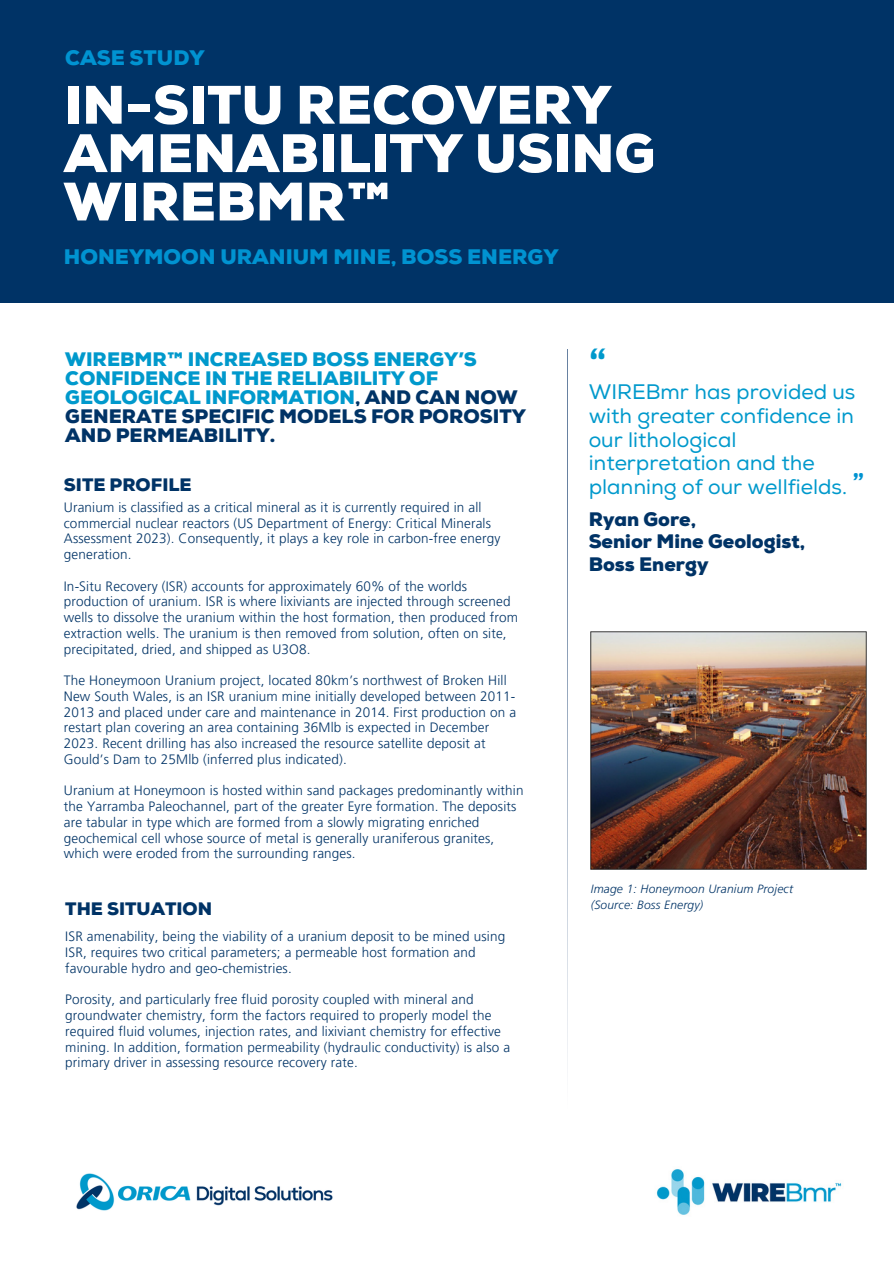
<style>
.page{position:relative;width:894px;height:1264px;background:#fff}
.page>*{position:absolute;margin:0;border:0;box-sizing:border-box;transform-origin:0 0}
.t1{font:900 54px/48.3px "Nexa";color:#fff}
.t2{font:700 36px "IBM Plex Sans Cond";color:#09c}
.t3{font:700 24px "IBM Plex Sans Cond";color:#0093d1}
.t4{font:21px/23.7px "Nexa";color:#09c}
.t5{font:900 21px "Nexa";color:#0093d1}
.t6{font:900 19.5px/19.2px "Nexa";color:#09c}
.t7{font:900 19.5px/22.5px "Nexa";color:#036}
.t8{font:900 18px "Nexa";color:#036}
.t9{font:300 13.5px/15.8px "Frutiger LT Pro";letter-spacing:.01em;color:#036}
.t10{font:italic 300 12px "Frutiger LT Std";letter-spacing:.015em;color:#036}
.s1{color:#036}
</style>
<div class="page">
<div style="left:0;top:0;width:892px;height:303px;background:#036"></div>
<svg style="left:567px;top:349px;width:1px;height:720px"></svg>
<img style="left:590px;top:631px;width:276px;height:238px">
<img style="left:656px;top:1169px;width:186px;height:46px">
<img style="left:76px;top:1173px;width:257px;height:38px">
<p class="t5" style="left:65px;top:46px;width:141px">CASE STUDY</p>
<h5 class="t1" style="left:64px;top:83px;width:592px">IN-SITU RECOVERY<br>AMENABILITY USING<br>WIREBMR™</h5>
<h6 class="t5" style="left:64px;top:244px;width:496px">HONEYMOON URANIUM MINE, BOSS ENERGY</h6>
<h6 class="t6" style="left:65px;top:350px;width:462px">WIREBMR™ INCREASED BOSS ENERGY’S<br>CONFIDENCE IN THE RELIABILITY OF<br>GEOLOGICAL INFORMATION<span class="s1">, AND CAN NOW<br>GENERATE SPECIFIC MODELS FOR POROSITY<br>AND PERMEABILITY.</span></h6>
<h6 class="t2" style="left:588px;top:337px;width:19px">“</h6>
<h6 class="t4" style="left:588px;top:381px;width:268px">WIREBmr has provided us with greater confidence in our lithological interpretation and the planning of our wellfields.</h6>
<h4 class="t7" style="left:588px;top:508px;width:218px">Ryan Gore,<br>Senior Mine Geologist,<br>Boss Energy</h4>
<p class="t3" style="left:852px;top:466px;width:13px">”</p>
<h2 class="t8" style="left:64px;top:474px;width:129px">SITE PROFILE</h2>
<h5 class="t9" style="left:64px;top:499px;width:438px">Uranium is classified as a critical mineral as it is currently required in all commercial nuclear reactors (US Department of Energy: Critical Minerals Assessment 2023). Consequently, it plays a key role in carbon-free energy generation.</h5>
<h6 class="t9" style="left:64px;top:578px;width:455px">In-Situ Recovery (ISR) accounts for approximately 60% of the worlds production of uranium. ISR is where lixiviants are injected through screened wells to dissolve the uranium within the host formation, then produced from extraction wells. The uranium is then removed from solution, often on site, precipitated, dried, and shipped as U3O8.</h6>
<h6 class="t9" style="left:64px;top:672px;width:454px">The Honeymoon Uranium project, located 80km’s northwest of Broken Hill New South Wales, is an ISR uranium mine initially developed between 2011- 2013 and placed under care and maintenance in 2014. First production on a restart plan covering an area containing 36Mlb is expected in December 2023. Recent drilling has also increased the resource satellite deposit at Gould’s Dam to 25Mlb (inferred plus indicated).</h6>
<h6 class="t9" style="left:64px;top:782px;width:461px">Uranium at Honeymoon is hosted within sand packages predominantly within the Yarramba Paleochannel, part of the greater Eyre formation. The deposits are tabular in type which are formed from a slowly migrating enriched geochemical cell whose source of metal is generally uraniferous granites, which were eroded from the surrounding ranges.</h6>
<h1 class="t8" style="left:65px;top:898px;width:148px">THE SITUATION</h1>
<h2 class="t9" style="left:65px;top:928px;width:441px">ISR amenability, being the viability of a uranium deposit to be mined using<br>ISR, requires two critical parameters; a permeable host formation and favourable hydro and geo-chemistries.</h2>
<h2 class="t9" style="left:65px;top:991px;width:446px">Porosity, and particularly free fluid porosity coupled with mineral and groundwater chemistry, form the factors required to properly model the required fluid volumes, injection rates, and lixiviant chemistry for effective mining. In addition, formation permeability (hydraulic conductivity) is also a primary driver in assessing resource recovery rate.</h2>
<p class="t10" style="left:590px;top:883px;width:203px">Image 1: Honeymoon Uranium Project</p>
<h3 class="t10" style="left:590px;top:899px;width:114px">(Source: Boss Energy)</h3>
</div>
